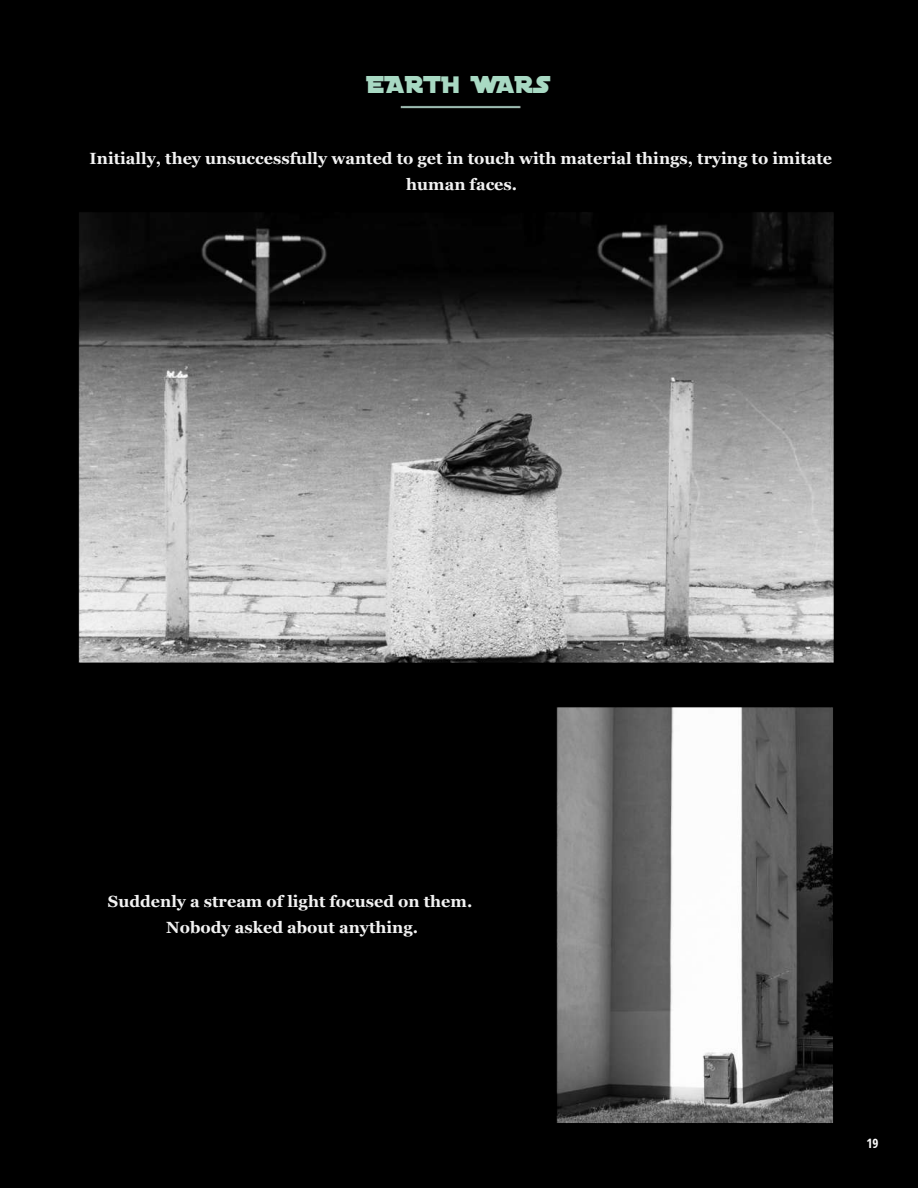
<style>
.page{position:relative;width:918px;height:1188px;background:#fff}
.page>*{position:absolute;margin:0;border:0;box-sizing:border-box;transform-origin:0 0}
.t1{font:25.95px "Distant Galaxy";letter-spacing:.04em;color:#a8d9c3}
.t2{font:700 16.2px/26px "Georgia";color:#f2f2f2;text-align:center}
.t3{font:700 condensed 12.9px "Open Sans";color:#fff}
</style>
<div class="page">
<img style="left:0;top:0;width:918px;height:1188px">
<h1 class="t1" style="left:368px;top:73px;width:185px">EARTH WARS</h1>
<p class="t2" style="left:90px;top:146px;width:744px">Initially, they unsuccessfully wanted to get in touch with material things, trying to imitate human faces.</p>
<p class="t2" style="left:108px;top:889px;width:366px">Suddenly a stream of light focused on them.<br>Nobody asked about anything.</p>
<p class="t3" style="left:867px;top:1136px;width:14px">19</p>
</div>
